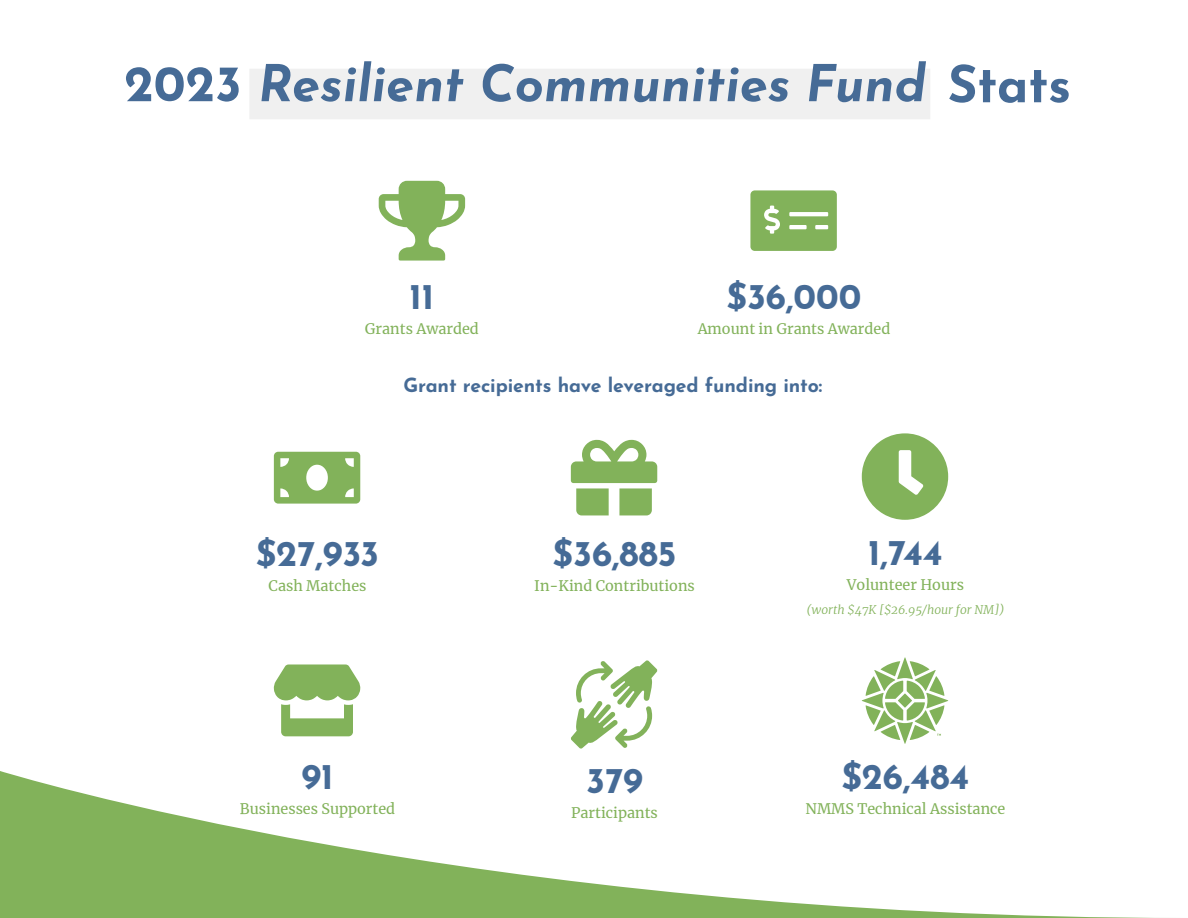
<style>
.page{position:relative;width:1188px;height:918px;background:#fff}
.page>*{position:absolute;margin:0;border:0;box-sizing:border-box;transform-origin:0 0}
.t1{font:700 51.3px "Josefin Sans";letter-spacing:-.005em;color:#466b96}
.t2{font:700 36px "Josefin Sans";color:#466b96}
.t3{font:700 19.5px "Josefin Sans";letter-spacing:-.005em;color:#466b96}
.t4{font:14.4px "Merriweather";color:#82b25a}
.t5{font:italic 300 12px "Merriweather";color:#82b25a}
</style>
<div class="page">
<svg style="left:0;top:771px;width:1160px;height:147px"></svg>
<svg style="left:126px;top:67px;width:113px;height:35px"></svg>
<svg style="left:250px;top:61px;width:680px;height:58px"></svg>
<svg style="left:379px;top:181px;width:86px;height:80px"></svg>
<svg style="left:750px;top:190px;width:87px;height:61px;background:#90ba6c"></svg>
<svg style="left:274px;top:664px;width:86px;height:72px"></svg>
<svg style="left:571px;top:660px;width:87px;height:89px"></svg>
<svg style="left:862px;top:657px;width:86px;height:87px"></svg>
<svg style="left:274px;top:452px;width:86px;height:52px;background:#96be74"></svg>
<svg style="left:571px;top:440px;width:86px;height:75px"></svg>
<svg style="left:862px;top:433px;width:86px;height:87px"></svg>
<p class="t1" style="left:948px;top:46px;width:125px">Stats</p>
<p class="t2" style="left:410px;top:270px;width:26px">11</p>
<p class="t4" style="left:365px;top:319px;width:115px">Grants Awarded</p>
<p class="t2" style="left:727px;top:270px;width:136px">$36,000</p>
<p class="t4" style="left:698px;top:319px;width:194px">Amount in Grants Awarded</p>
<p class="t3" style="left:403px;top:371px;width:420px">Grant recipients have leveraged funding into:</p>
<p class="t2" style="left:256px;top:527px;width:125px">$27,933</p>
<p class="t4" style="left:269px;top:576px;width:99px">Cash Matches</p>
<p class="t2" style="left:302px;top:750px;width:34px">91</p>
<p class="t4" style="left:240px;top:798px;width:157px">Businesses Supported</p>
<p class="t2" style="left:553px;top:527px;width:125px">$36,885</p>
<p class="t4" style="left:534px;top:576px;width:162px">In-Kind Contributions</p>
<p class="t2" style="left:586px;top:754px;width:58px">379</p>
<p class="t4" style="left:571px;top:803px;width:88px">Participants</p>
<p class="t2" style="left:868px;top:526px;width:76px">1,744</p>
<p class="t4" style="left:847px;top:575px;width:119px">Volunteer Hours</p>
<p class="t5" style="left:807px;top:602px;width:199px">(worth $47K [$26.95/hour for NM])</p>
<p class="t2" style="left:842px;top:750px;width:129px">$26,484</p>
<p class="t4" style="left:806px;top:799px;width:201px">NMMS Technical Assistance</p>
</div>
